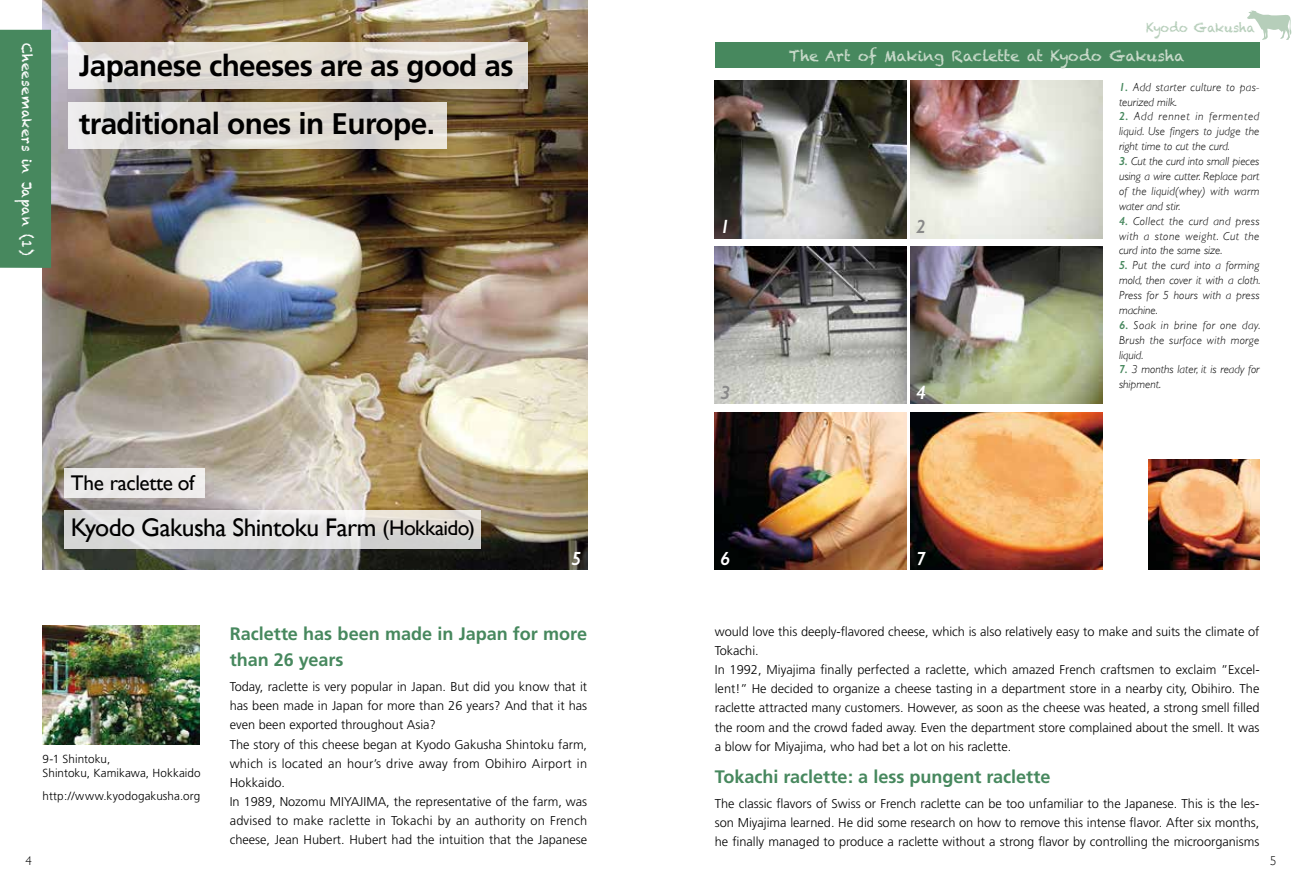
<style>
.page{position:relative;width:1302px;height:893px;background:#fff}
.page>*{position:absolute;margin:0;border:0;box-sizing:border-box;transform-origin:0 0}
.t1{font:700 29.7px/57.4px "Frutiger";letter-spacing:-.02em;color:#000}
.t2{font:25.5px "Gill Sans";letter-spacing:-.02em;color:#000}
.t3{font:21.3px "Gill Sans";letter-spacing:-.02em;color:#000}
.t4{font:italic 600 19.2px "Gill Sans";color:#fff}
.t5{font:italic 600 19.2px "Gill Sans";color:#898989}
.t6{font:700 18px/25.5px "Frutiger";letter-spacing:-.005em;color:#47885e}
.t7{font:14.85px "Chalkduster";color:#c9dbcb}
.t8{font:13.8px "Chalkduster";letter-spacing:.035em;color:#fff;scale:.95 1}
.t9{font:300 12.75px/19.2px "Frutiger";color:#000}
.t10{font:12.75px "Chalkduster";color:#b6ceba;scale:.95 1}
.t11{font:300 12.75px "Gill Sans";color:#000}
.t12{font:italic 300 11.7px/14.9px "Gill Sans";letter-spacing:.015em;color:#000;text-align:justify}
.t13{font:300 11.7px/14.9px "Frutiger";letter-spacing:.005em;color:#000}
.s1{font-size:21.3px}
.s2{font-weight:600;color:#47885e}
</style>
<div class="page">
<img style="left:43px;top:0;width:544px;height:570px">
<div style="left:0;top:30px;width:51px;height:238px;background:#47885e"></div>
<svg style="left:68px;top:43px;width:459px;height:46px;background:#e2ddd7"></svg>
<svg style="left:68px;top:102px;width:378px;height:47px;background:#dedbd6"></svg>
<img style="left:43px;top:625px;width:157px;height:119px">
<svg style="left:1247px;top:11px;width:44px;height:29px"></svg>
<img style="left:714px;top:81px;width:192px;height:157px">
<img style="left:714px;top:247px;width:192px;height:157px">
<img style="left:714px;top:412px;width:192px;height:158px">
<img style="left:910px;top:81px;width:191px;height:157px">
<img style="left:910px;top:247px;width:191px;height:157px">
<img style="left:910px;top:412px;width:191px;height:158px">
<div style="left:714px;top:43px;width:545px;height:25px;background:#47885e"></div>
<img style="left:1148px;top:459px;width:111px;height:111px">
<svg style="left:64px;top:510px;width:416px;height:39px;background:#e1e0de"></svg>
<div style="left:64px;top:468px;width:140px;height:29px;background:#edebea"></div>
<p class="t8" style="left:35px;top:43px;width:225px;rotate:90deg">Cheesemakers in Japan (1)</p>
<h1 class="t1" style="left:79px;top:37px;width:436px">Japanese cheeses are as good as traditional ones in Europe.</h1>
<h3 class="t3" style="left:71px;top:470px;width:125px">The raclette of</h3>
<h2 class="t2" style="left:71px;top:512px;width:405px">Kyodo Gakusha Shintoku Farm <span class="s1">(Hokkaido)</span></h2>
<h3 class="t4" style="left:720px;top:215px;width:12px">1</h3>
<h3 class="t5" style="left:720px;top:381px;width:12px">3</h3>
<h3 class="t4" style="left:571px;top:547px;width:11px">5</h3>
<h3 class="t4" style="left:720px;top:547px;width:12px">6</h3>
<p class="t10" style="left:1145px;top:20px;width:116px">Kyodo Gakusha</p>
<p class="t7" style="left:788px;top:47px;width:397px">The Art of Making Raclette at Kyodo Gakusha</p>
<p class="t12" style="left:1118px;top:79px;width:142px"><span class="s2">1.</span> Add starter culture to pas&shy;teurized milk.</p>
<p class="t12" style="left:1118px;top:109px;width:142px"><span class="s2">2.</span> Add rennet in fermented liquid. Use fingers to judge the right time to cut the curd.</p>
<p class="t12" style="left:1118px;top:154px;width:142px"><span class="s2">3.</span> Cut the curd into small pieces using a wire cutter. Replace part of the liquid(whey) with warm water and stir.</p>
<p class="t12" style="left:1118px;top:213px;width:142px"><span class="s2">4.</span> Collect the curd and press with a stone weight. Cut the curd into the same size.</p>
<p class="t12" style="left:1118px;top:258px;width:143px"><span class="s2">5.</span> Put the curd into a forming mold, then cover it with a cloth.<br>Press for 5 hours with a press machine.</p>
<p class="t12" style="left:1118px;top:318px;width:143px"><span class="s2">6.</span> Soak in brine for one day.<br>Brush the surface with morge liquid.</p>
<p class="t12" style="left:1118px;top:362px;width:142px"><span class="s2">7.</span> 3 months later, it is ready for shipment.</p>
<h3 class="t5" style="left:916px;top:215px;width:12px">2</h3>
<h3 class="t4" style="left:916px;top:381px;width:12px">4</h3>
<h3 class="t4" style="left:916px;top:547px;width:12px">7</h3>
<p class="t13" style="left:43px;top:751px;width:160px">9-1 Shintoku,<br>Shintoku, Kamikawa, Hokkaido</p>
<p class="t13" style="left:43px;top:788px;width:159px">http://www.kyodogakusha.org</p>
<h3 class="t6" style="left:230px;top:621px;width:359px">Raclette has been made in Japan for more than 26 years</h3>
<p class="t9" style="left:714px;top:622px;width:546px">would love this deeply-flavored cheese, which is also relatively easy to make and suits the climate of Tokachi.<br>In 1992, Miyajima finally perfected a raclette, which amazed French craftsmen to exclaim ”Excel&shy;lent!” He decided to organize a cheese tasting in a department store in a nearby city, Obihiro. The raclette attracted many customers. However, as soon as the cheese was heated, a strong smell filled the room and the crowd faded away. Even the department store complained about the smell. It was a blow for Miyajima, who had bet a lot on his raclette.</p>
<p class="t9" style="left:230px;top:677px;width:359px">Today, raclette is very popular in Japan. But did you know that it has been made in Japan for more than 26 years? And that it has even been exported throughout Asia?<br>The story of this cheese began at Kyodo Gakusha Shintoku farm, which is located an hour’s drive away from Obihiro Airport in Hokkaido.<br>In 1989, Nozomu MIYAJIMA, the representative of the farm, was advised to make raclette in Tokachi by an authority on French cheese, Jean Hubert. Hubert had the intuition that the Japanese</p>
<h3 class="t6" style="left:714px;top:764px;width:337px">Tokachi raclette: a less pungent raclette</h3>
<p class="t9" style="left:714px;top:794px;width:546px;text-align:justify">The classic flavors of Swiss or French raclette can be too unfamiliar to the Japanese. This is the les&shy;son Miyajima learned. He did some research on how to remove this intense flavor. After six months, he finally managed to produce a raclette without a strong flavor by controlling the microorganisms</p>
<p class="t11" style="left:26px;top:851px;width:8px">4</p>
<p class="t11" style="left:1269px;top:851px;width:8px">5</p>
</div>
